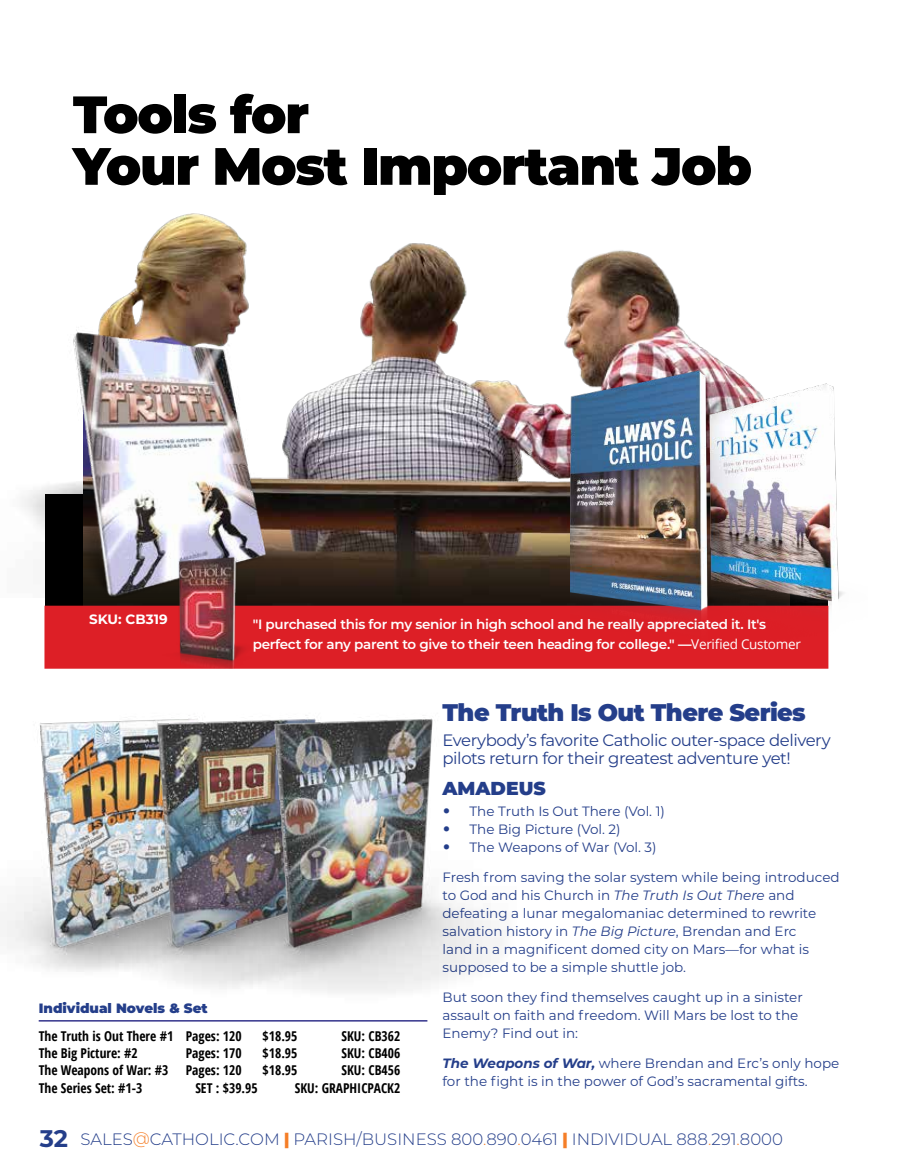
<style>
.page{position:relative;width:905px;height:1175px;background:#fff}
.page>*{position:absolute;margin:0;border:0;box-sizing:border-box;transform-origin:0 0}
.t1{font:900 52.5px/51.6px "Montserrat";letter-spacing:-.025em;color:#000}
.t2{font:900 24px "Montserrat";letter-spacing:-.025em;color:#243e8a}
.t3{font:900 18.75px "Montserrat";color:#243e8a}
.t4{font:16.5px/18px "Montserrat";letter-spacing:-.025em;color:#243e8a}
.t5{font:300 16.5px "Montserrat";color:#243e8a}
.t6{font:13.5px/18px "Montserrat";color:#243e8a}
.t7{font:700 condensed 13.5px "Open Sans";color:#000}
.t8{font:600 13.5px/19.5px "Montserrat";letter-spacing:-.02em;color:#fff}
.t9{font:900 13.5px "Montserrat";color:#243e8a}
.t10{font:700 13.5px "Montserrat";color:#fff}
.s1{font-weight:700}
.s2{font-family:"Open Sans";font-weight:400}
.s3{font-family:"Calibri";font-size:16.5px}
.s4{font-style:italic}
.s5{font-weight:700;font-style:italic}
.s6{font-weight:700;font-size:24px}
.s7{color:#f57e27}
.s8{font-weight:900;color:#f57e27}
</style>
<div class="page">
<img style="left:0;top:722px;width:63px;height:300px">
<img style="left:63px;top:719px;width:117px;height:303px">
<img style="left:180px;top:715px;width:322px;height:307px">
<img style="left:84px;top:213px;width:601px;height:392px">
<div style="left:44px;top:605px;width:784px;height:63px;background:#dd1f26;border:3px solid #dd1f26"></div>
<img style="left:571px;top:333px;width:273px;height:324px">
<img style="left:22px;top:317px;width:278px;height:281px">
<img style="left:131px;top:545px;width:148px;height:123px">
<hr style="left:39px;top:1020px;width:388px;height:1px;background:#33338b">
<h1 class="t1" style="left:73px;top:85px;width:680px">Tools for<br>Your Most Important Job</h1>
<p class="t10" style="left:89px;top:609px;width:80px">SKU: CB319</p>
<p class="t8" style="left:253px;top:614px;width:549px">"I purchased this for my senior in high school and he really appreciated it. It's perfect for any parent to give to their teen heading for college." <span class="s1">—</span><span class="s2">Verified Customer</span></p>
<p class="t9" style="left:39px;top:997px;width:170px">Individual Novels &amp; Set</p>
<p class="t7" style="left:39px;top:1026px;width:136px">The Truth is Out There #1</p>
<p class="t7" style="left:186px;top:1026px;width:57px">Pages: 120</p>
<p class="t7" style="left:262px;top:1026px;width:36px">$18.95</p>
<p class="t7" style="left:341px;top:1026px;width:60px">SKU: CB362</p>
<p class="t7" style="left:39px;top:1043px;width:101px">The Big Picture: #2</p>
<p class="t7" style="left:186px;top:1043px;width:57px">Pages: 170</p>
<p class="t7" style="left:262px;top:1043px;width:36px">$18.95</p>
<p class="t7" style="left:341px;top:1043px;width:60px">SKU: CB406</p>
<p class="t7" style="left:39px;top:1060px;width:131px">The Weapons of War: #3</p>
<p class="t7" style="left:262px;top:1060px;width:36px">$18.95</p>
<p class="t7" style="left:186px;top:1060px;width:57px">Pages: 120</p>
<p class="t7" style="left:341px;top:1060px;width:60px">SKU: CB456</p>
<p class="t7" style="left:39px;top:1078px;width:105px">The Series Set: #1-3</p>
<p class="t7" style="left:195px;top:1078px;width:64px">SET : $39.95</p>
<p class="t7" style="left:295px;top:1078px;width:107px">SKU: GRAPHICPACK2</p>
<h2 class="t2" style="left:442px;top:694px;width:365px">The Truth Is Out There Series</h2>
<p class="t4" style="left:442px;top:731px;width:389px">Everybody’s favorite Catholic outer-space delivery pilots return for their greatest adventure yet!</p>
<h3 class="t3" style="left:442px;top:774px;width:105px">AMADEUS</h3>
<p class="t6" style="left:442px;top:801px;width:224px"><span class="s3">•</span> The Truth Is Out There (Vol. 1)</p>
<p class="t6" style="left:442px;top:819px;width:180px"><span class="s3">•</span> The Big Picture (Vol. 2)</p>
<p class="t6" style="left:442px;top:837px;width:216px"><span class="s3">•</span> The Weapons of War (Vol. 3)</p>
<p class="t6" style="left:442px;top:867px;width:398px">Fresh from saving the solar system while being introduced to God and his Church in <span class="s4">The Truth Is Out There</span> and defeating a lunar megalomaniac determined to rewrite salvation history in <span class="s4">The Big Picture</span>, Brendan and Erc<br>land in a magnificent domed city on Mars—for what is supposed to be a simple shuttle job.</p>
<p class="t6" style="left:442px;top:987px;width:362px">But soon they find themselves caught up in a sinister assault on faith and freedom. Will Mars be lost to the<br>Enemy? Find out in:</p>
<p class="t6" style="left:442px;top:1053px;width:398px"><span class="s5">The Weapons of War,</span> where Brendan and Erc’s only hope for the fight is in the power of God’s sacramental gifts.</p>
<p class="t5" style="left:40px;top:1127px;width:744px"><span class="s6">32</span> SALES<span class="s7">@</span>CATHOLIC.COM <span class="s8">|</span> PARISH/BUSINESS 800<span class="s7">.</span>890<span class="s7">.</span>0461 <span class="s8">|</span> INDIVIDUAL 888<span class="s7">.</span>291<span class="s7">.</span>8000</p>
</div>
